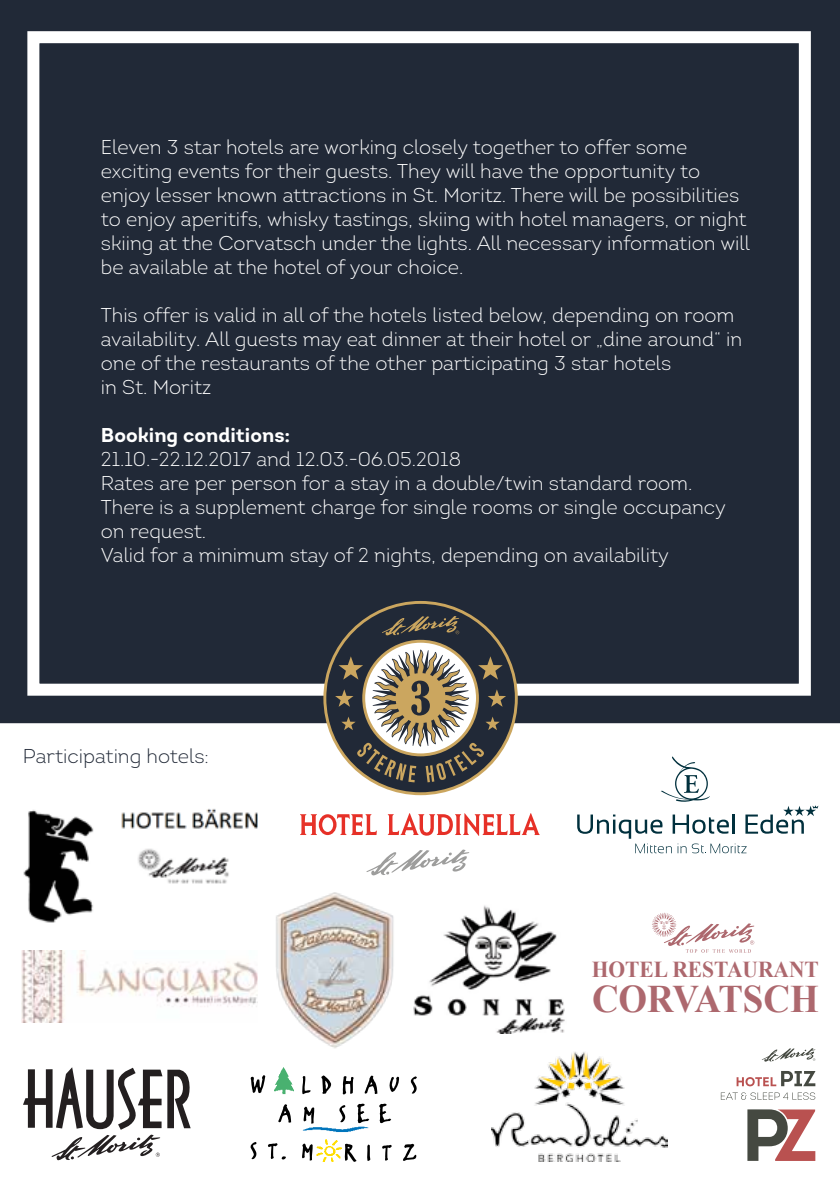
<style>
.page{position:relative;width:840px;height:1191px;background:#fff}
.page>*{position:absolute;margin:0;border:0;box-sizing:border-box;transform-origin:0 0}
.t1{font:700 39px "Times New Roman";color:#ad686e;scale:.94 1}
.t2{font:700 22.8px "Times New Roman";color:#ad686e;scale:.94 1}
.t3{font:300 20px/24px "Intro";color:#fff}
.t4{font:300 20px "Intro";color:#212937}
.t5{font:700 20px "Intro";color:#fff}
</style>
<div class="page">
<div style="left:0;top:0;width:839px;height:723px;background:#212937"></div>
<div style="left:27px;top:31px;width:783px;height:664px;border:12px solid #fff"></div>
<svg style="left:323px;top:601px;width:194px;height:194px"></svg>
<div style="left:326px;top:604px;width:188px;height:188px;background:#212937;border-radius:50%"></div>
<svg style="left:365px;top:642px;width:110px;height:111px"></svg>
<svg style="left:335px;top:649px;width:171px;height:133px"></svg>
<svg style="left:382px;top:616px;width:77px;height:20px"></svg>
<img style="left:23px;top:808px;width:234px;height:115px">
<svg style="left:652px;top:912px;width:101px;height:40px"></svg>
<svg style="left:577px;top:756px;width:241px;height:97px"></svg>
<svg style="left:23px;top:1067px;width:167px;height:93px"></svg>
<svg style="left:300px;top:814px;width:76px;height:21px"></svg>
<svg style="left:387px;top:813px;width:152px;height:23px"></svg>
<svg style="left:366px;top:849px;width:103px;height:26px"></svg>
<svg style="left:250px;top:1075px;width:15px;height:18px"></svg>
<svg style="left:302px;top:1076px;width:4px;height:11px"></svg>
<svg style="left:321px;top:1075px;width:10px;height:12px"></svg>
<svg style="left:342px;top:1076px;width:11px;height:11px"></svg>
<svg style="left:366px;top:1075px;width:11px;height:12px"></svg>
<svg style="left:389px;top:1076px;width:10px;height:16px"></svg>
<svg style="left:410px;top:1076px;width:7px;height:17px"></svg>
<svg style="left:278px;top:1104px;width:8px;height:18px"></svg>
<svg style="left:250px;top:1142px;width:7px;height:17px"></svg>
<svg style="left:268px;top:1143px;width:18px;height:16px"></svg>
<svg style="left:302px;top:1143px;width:10px;height:17px"></svg>
<svg style="left:344px;top:1143px;width:12px;height:18px"></svg>
<svg style="left:367px;top:1144px;width:3px;height:17px"></svg>
<svg style="left:382px;top:1144px;width:10px;height:16px"></svg>
<svg style="left:403px;top:1143px;width:13px;height:18px"></svg>
<img style="left:274px;top:1067px;width:19px;height:28px">
<img style="left:316px;top:1139px;width:26px;height:22px">
<img style="left:286px;top:1087px;width:104px;height:45px">
<img style="left:491px;top:1052px;width:176px;height:109px">
<img style="left:413px;top:905px;width:152px;height:128px">
<img style="left:21px;top:950px;width:236px;height:72px">
<svg style="left:747px;top:1109px;width:67px;height:52px"></svg>
<svg style="left:736px;top:1071px;width:78px;height:15px"></svg>
<svg style="left:720px;top:1092px;width:94px;height:7px"></svg>
<svg style="left:761px;top:1048px;width:53px;height:14px"></svg>
<img style="left:276px;top:892px;width:118px;height:156px">
<p class="t3" style="left:101px;top:135px;width:650px">Eleven 3 star hotels are working closely together to offer some exciting events for their guests. They will have the opportunity to enjoy lesser known attractions in St. Moritz. There will be possibilities to enjoy aperitifs, whisky tastings, skiing with hotel managers, or night skiing at the Corvatsch under the lights. All necessary information will be available at the hotel of your choice.</p>
<p class="t3" style="left:101px;top:303px;width:642px">This offer is valid in all of the hotels listed below, depending on room availability. All guests may eat dinner at their hotel or „dine around“ in one of the restaurants of the other participating 3 star hotels<br>in St. Moritz</p>
<p class="t5" style="left:101px;top:422px;width:191px">Booking conditions:</p>
<p class="t3" style="left:101px;top:447px;width:626px">21.10.-22.12.2017 and 12.03.-06.05.2018<br>Rates are per person for a stay in a double/twin standard room.<br>There is a supplement charge for single rooms or single occupancy on request.<br>Valid for a minimum stay of 2 nights, depending on availability</p>
<p class="t4" style="left:23px;top:743px;width:187px">Participating hotels:</p>
<p class="t2" style="left:591px;top:953px;width:243px">HOTEL RESTAURANT</p>
<h1 class="t1" style="left:591px;top:971px;width:242px">CORVATSCH</h1>
</div>
